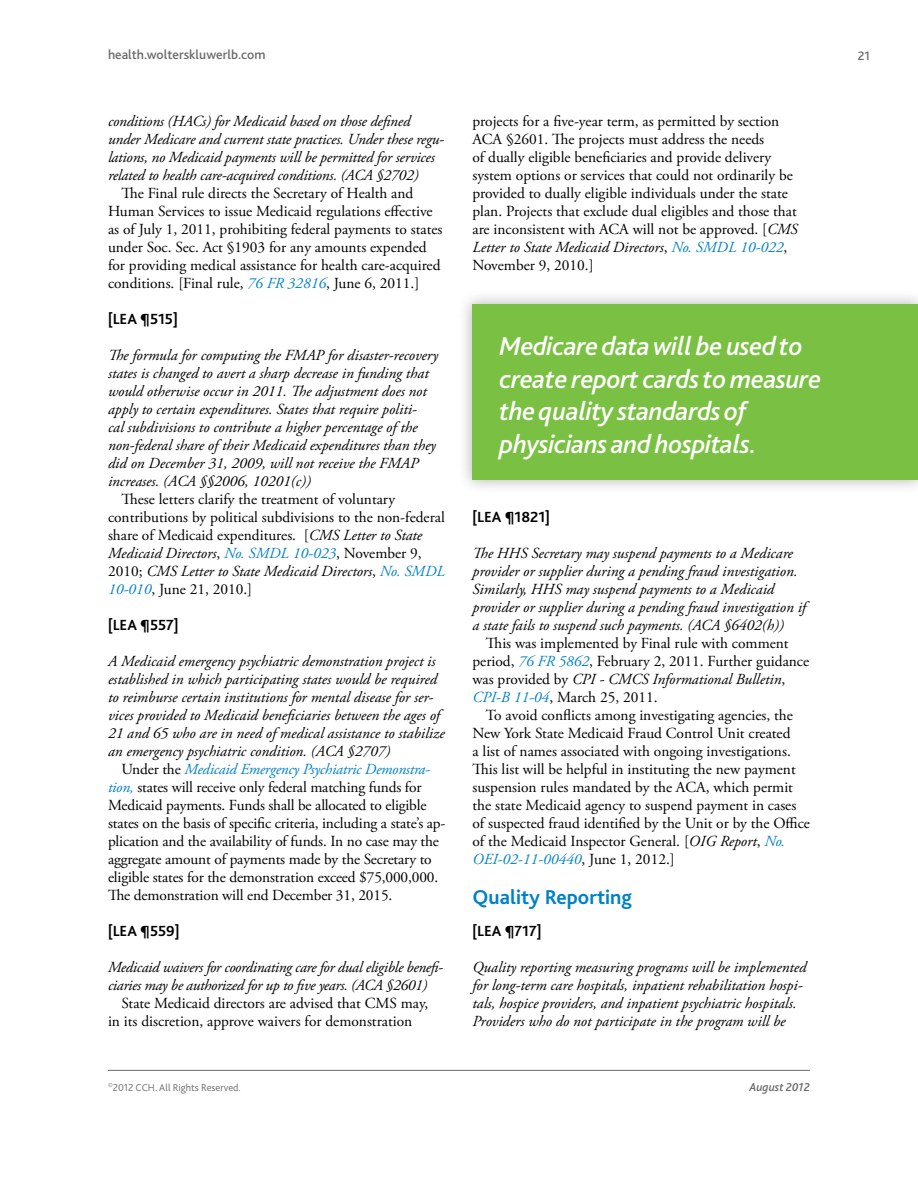
<style>
.page{position:relative;width:918px;height:1188px;background:#fff}
.page>*{position:absolute;margin:0;border:0;box-sizing:border-box;transform-origin:0 0}
.t1{font:italic 500 27px/32.4px "Bliss 2";letter-spacing:-.015em;color:#fff}
.t2{font:700 21px "Bliss 2";color:#0081c6}
.t3{font:15.3px/18px "Adobe Garamond Pro";color:#000}
.t4{font:italic 15.3px/18px "Adobe Garamond Pro";color:#000}
.t5{font:italic 15.3px/18px "Adobe Garamond Pro";letter-spacing:-.02em;color:#000}
.t6{font:700 15.3px "Bliss 2";color:#000}
.t7{font:500 13.5px "Bliss 2";color:#696a6c}
.t8{font:500 12.75px "Bliss 2";color:#696a6c}
.t9{font:italic 500 12px "Bliss 2";color:#696a6c}
.t10{font:300 10.5px "Bliss 2";color:#696a6c}
.s1{font-style:italic;color:#0081c6}
.s2{font-style:italic}
</style>
<div class="page">
<hr style="left:108px;top:1070px;width:702px;height:1px;background:#696a6c">
<div style="left:458px;top:290px;width:460px;height:204px;background:#696a6c;opacity:.5"></div>
<div style="left:472px;top:304px;width:446px;height:176px;background:#7ac143"></div>
<p class="t7" style="left:108px;top:46px;width:159px">health.wolterskluwerlb.com</p>
<p class="t8" style="left:858px;top:48px;width:14px">21</p>
<p class="t4" style="left:108px;top:113px;width:338px">conditions (HACs) for Medicaid based on those defined under Medicare and current state practices. Under these regu&shy;lations, no Medicaid payments will be permitted for services related to health care-acquired conditions. (ACA §2702)</p>
<p class="t3" style="left:108px;top:185px;width:336px;text-indent:13px">The Final rule directs the Secretary of Health and Human Services to issue Medicaid regulations effective as of July 1, 2011, prohibiting federal payments to states under Soc. Sec. Act §1903 for any amounts expended for providing medical assistance for health care-acquired conditions. [Final rule, <span class="s1">76 FR 32816</span>, June 6, 2011.]</p>
<p class="t6" style="left:108px;top:309px;width:71px">[LEA ¶515]</p>
<p class="t4" style="left:108px;top:347px;width:331px">The formula for computing the FMAP for disaster-recovery states is changed to avert a sharp decrease in funding that would otherwise occur in 2011. The adjustment does not apply to certain expenditures. States that require politi-<br>cal subdivisions to contribute a higher percentage of the non-federal share of their Medicaid expenditures than they did on December 31, 2009, will not receive the FMAP increases. (ACA §§2006, 10201(c))</p>
<p class="t3" style="left:108px;top:491px;width:338px;text-indent:13px">These letters clarify the treatment of voluntary contributions by political subdivisions to the non-federal share of Medicaid expenditures. [<span class="s2">CMS Letter to State Medicaid Directors</span>, <span class="s1">No. SMDL 10-023</span>, November 9, 2010; <span class="s2">CMS Letter to State Medicaid Directors</span>, <span class="s1">No. SMDL 10-010</span>, June 21, 2010.]</p>
<p class="t6" style="left:108px;top:615px;width:72px">[LEA ¶557]</p>
<p class="t4" style="left:108px;top:653px;width:338px">A Medicaid emergency psychiatric demonstration project is established in which participating states would be required to reimburse certain institutions for mental disease for ser&shy;vices provided to Medicaid beneficiaries between the ages of 21 and 65 who are in need of medical assistance to stabilize an emergency psychiatric condition. (ACA §2707)</p>
<p class="t3" style="left:108px;top:761px;width:339px;text-indent:13px">Under the <span class="s1">Medicaid Emergency Psychiatric Demonstra&shy;tion,</span> states will receive only federal matching funds for Medicaid payments. Funds shall be allocated to eligible states on the basis of specific criteria, including a state’s ap&shy;plication and the availability of funds. In no case may the aggregate amount of payments made by the Secretary to eligible states for the demonstration exceed $75,000,000.<br>The demonstration will end December 31, 2015.</p>
<p class="t6" style="left:108px;top:922px;width:73px">[LEA ¶559]</p>
<p class="t5" style="left:108px;top:959px;width:337px">Medicaid waivers for coordinating care for dual eligible benefi&shy;ciaries may be authorized for up to five years. (ACA §2601)</p>
<p class="t3" style="left:108px;top:995px;width:322px;text-indent:13px">State Medicaid directors are advised that CMS may, in its discretion, approve waivers for demonstration</p>
<p class="t3" style="left:472px;top:113px;width:327px">projects for a five-year term, as permitted by section ACA §2601. The projects must address the needs<br>of dually eligible beneficiaries and provide delivery system options or services that could not ordinarily be provided to dually eligible individuals under the state plan. Projects that exclude dual eligibles and those that are inconsistent with ACA will not be approved. [<span class="s2">CMS Letter to State Medicaid Directors</span>, <span class="s1">No. SMDL 10-022</span>, November 9, 2010.]</p>
<h1 class="t1" style="left:500px;top:330px;width:323px">Medicare data will be used to create report cards to measure the quality standards of physicians and hospitals.</h1>
<p class="t6" style="left:472px;top:508px;width:79px">[LEA ¶1821]</p>
<p class="t4" style="left:472px;top:545px;width:335px">The HHS Secretary may suspend payments to a Medicare provider or supplier during a pending fraud investigation.<br>Similarly, HHS may suspend payments to a Medicaid provider or supplier during a pending fraud investigation if a state fails to suspend such payments. (ACA §6402(h))</p>
<p class="t3" style="left:472px;top:635px;width:338px;text-indent:13px">This was implemented by Final rule with comment period, <span class="s1">76 FR 5862</span>, February 2, 2011. Further guidance was provided by <span class="s2">CPI - CMCS Informational Bulletin</span>, <span class="s1">CPI-B 11-04</span>, March 25, 2011.</p>
<p class="t3" style="left:472px;top:707px;width:339px;text-indent:13px">To avoid conflicts among investigating agencies, the New York State Medicaid Fraud Control Unit created<br>a list of names associated with ongoing investigations.<br>This list will be helpful in instituting the new payment suspension rules mandated by the ACA, which permit the state Medicaid agency to suspend payment in cases of suspected fraud identified by the Unit or by the Office of the Medicaid Inspector General. [<span class="s2">OIG Report</span>, <span class="s1">No.<br>OEI-02-11-00440</span>, June 1, 2012.]</p>
<h2 class="t2" style="left:472px;top:884px;width:161px">Quality Reporting</h2>
<p class="t6" style="left:472px;top:921px;width:70px">[LEA ¶717]</p>
<p class="t4" style="left:472px;top:959px;width:335px">Quality reporting measuring programs will be implemented for long-term care hospitals, inpatient rehabilitation hospi&shy;tals, hospice providers, and inpatient psychiatric hospitals.<br>Providers who do not participate in the program will be</p>
<p class="t10" style="left:108px;top:1081px;width:134px"><sup>©</sup>2012 CCH. All Rights Reserved.</p>
<p class="t9" style="left:749px;top:1079px;width:62px">August 2012</p>
</div>
